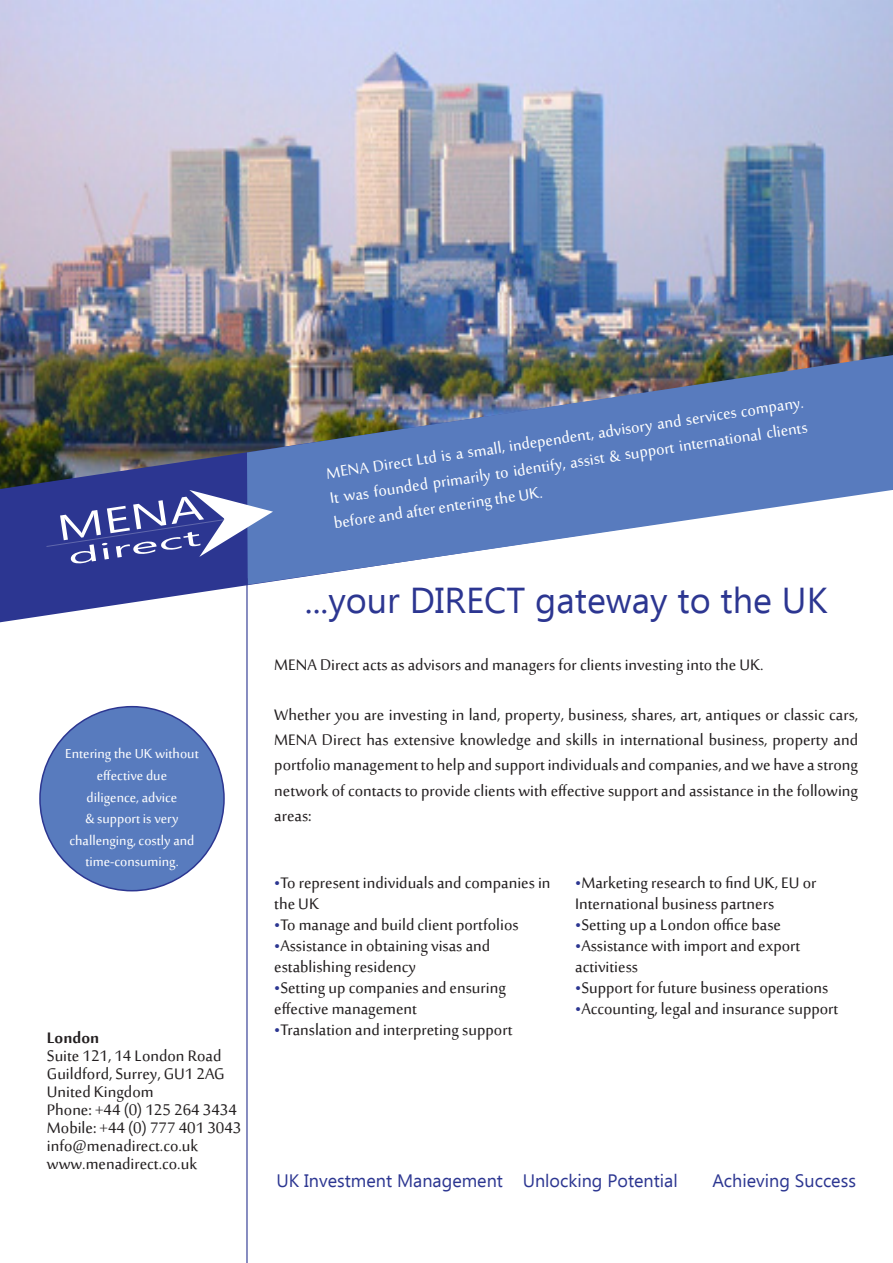
<style>
.page{position:relative;width:893px;height:1263px;background:#fff}
.page>*{position:absolute;margin:0;border:0;box-sizing:border-box;transform-origin:0 0}
.t1{font:36px "Ebrima";color:#2c3691}
.t2{font:35.7px "Ebrima";color:#fff;scale:1.48 1}
.t3{font:22.5px "Ebrima";color:#fff;scale:2.39 1}
.t4{font:21px/25.2px "Sakkal Majalla";color:#231f20;text-align:justify}
.t5{font:21px/25.8px "Sakkal Majalla";color:#fff;text-align:justify}
.t6{font:700 21px "Sakkal Majalla";color:#231f20}
.t7{font:18px/21.6px "Sakkal Majalla";color:#fff;text-align:center}
.t8{font:18px "Ebrima";color:#2c3691}
.s1{color:#2c3691}
</style>
<div class="page">
<img style="left:0;top:0;width:893px;height:356px">
<img style="left:0;top:356px;width:249px;height:266px">
<img style="left:247px;top:355px;width:646px;height:230px">
<div style="left:40px;top:707px;width:184px;height:184px;background:#587bbe;border-radius:50%"></div>
<svg style="left:47px;top:461px;width:244px;height:101px;background:#45529d"></svg>
<hr style="left:246px;top:578px;width:2px;height:685px;background:#2c3691">
<p class="t2" style="left:53px;top:504px;width:101px;rotate:-9deg">MENA</p>
<p class="t3" style="left:66px;top:541px;width:58px;rotate:-8deg">direct</p>
<p class="t7" style="left:65px;top:744px;width:135px">Entering the UK without effective due</p>
<p class="t7" style="left:87px;top:787px;width:92px">diligence, advice</p>
<p class="t7" style="left:85px;top:809px;width:95px">&amp; support is very</p>
<p class="t7" style="left:69px;top:830px;width:127px">challenging, costly and</p>
<p class="t7" style="left:85px;top:852px;width:95px">time-consuming.</p>
<p class="t6" style="left:47px;top:1026px;width:54px">London</p>
<p class="t4" style="left:47px;top:1045px;width:176px">Suite 121, 14 London Road</p>
<p class="t4" style="left:47px;top:1063px;width:179px">Guildford, Surrey, GU1 2AG</p>
<p class="t4" style="left:47px;top:1081px;width:108px">United Kingdom</p>
<p class="t4" style="left:47px;top:1099px;width:191px">Phone: +44 (0) 125 264 3434</p>
<p class="t4" style="left:47px;top:1117px;width:196px">Mobile: +44 (0) 777 401 3043</p>
<p class="t4" style="left:47px;top:1135px;width:153px">info@menadirect.co.uk</p>
<p class="t4" style="left:47px;top:1153px;width:152px">www.menadirect.co.uk</p>
<p class="t5" style="left:325px;top:460px;width:484px;rotate:-8deg">MENA Direct Ltd is a small, independent, advisory and services company.<br>It was founded primarily to identify, assist &amp; support international clients before and after entering the UK.</p>
<p class="t1" style="left:305px;top:575px;width:524px">...your DIRECT gateway to the UK</p>
<p class="t4" style="left:274px;top:653px;width:491px">MENA Direct acts as advisors and managers for clients investing into the UK.</p>
<p class="t4" style="left:274px;top:703px;width:585px">Whether you are investing in land, property, business, shares, art, antiques or classic cars, MENA Direct has extensive knowledge and skills in international business, property and portfolio management to help and support individuals and companies, and we have a strong network of contacts to provide clients with effective support and assistance in the following areas:</p>
<p class="t4" style="left:274px;top:874px;width:278px;line-height:21px"><span class="s1">•</span>To represent individuals and companies in the UK</p>
<p class="t4" style="left:274px;top:914px;width:246px"><span class="s1">•</span>To manage and build client portfolios</p>
<p class="t4" style="left:274px;top:935px;width:217px"><span class="s1">•</span>Assistance in obtaining visas and</p>
<p class="t4" style="left:274px;top:956px;width:143px">establishing residency</p>
<p class="t4" style="left:274px;top:977px;width:233px"><span class="s1">•</span>Setting up companies and ensuring</p>
<p class="t4" style="left:274px;top:998px;width:144px">effective management</p>
<p class="t4" style="left:274px;top:1019px;width:240px"><span class="s1">•</span>Translation and interpreting support</p>
<p class="t4" style="left:575px;top:872px;width:243px"><span class="s1">•</span>Marketing research to find UK, EU or</p>
<p class="t4" style="left:575px;top:893px;width:200px">International business partners</p>
<p class="t4" style="left:575px;top:914px;width:207px"><span class="s1">•</span>Setting up a London office base</p>
<p class="t4" style="left:575px;top:935px;width:227px"><span class="s1">•</span>Assistance with import and export</p>
<p class="t4" style="left:575px;top:956px;width:64px">activitiess</p>
<p class="t4" style="left:575px;top:977px;width:255px"><span class="s1">•</span>Support for future business operations</p>
<p class="t4" style="left:575px;top:998px;width:265px"><span class="s1">•</span>Accounting, legal and insurance support</p>
<p class="t8" style="left:276px;top:1168px;width:403px">UK Investment Management Unlocking Potential</p>
<p class="t8" style="left:712px;top:1168px;width:145px">Achieving Success</p>
</div>
